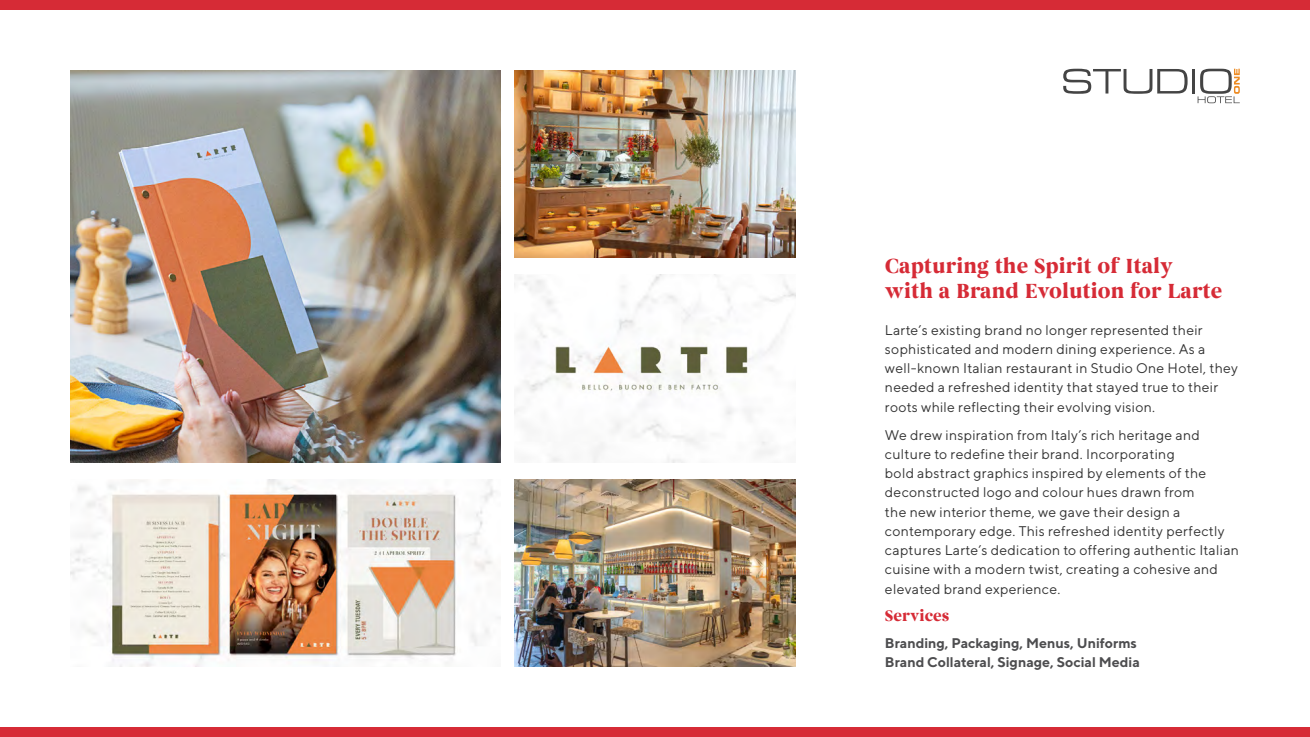
<style>
.page{position:relative;width:1310px;height:737px;background:#fff}
.page>*{position:absolute;margin:0;border:0;box-sizing:border-box;transform-origin:0 0}
.t1{font:700 21px/25.2px "Begum W03";color:#d62b36}
.t2{font:700 15.75px "Begum W03";color:#d62b36}
.t3{font:14px/19.2px "TT Norms";letter-spacing:.02em;color:#333}
.t4{font:700 14px/19.2px "TT Norms";color:#4d4d4f}
</style>
<div class="page">
<img style="left:70px;top:70px;width:430px;height:392px">
<img style="left:70px;top:479px;width:430px;height:188px">
<img style="left:514px;top:70px;width:282px;height:188px">
<img style="left:514px;top:274px;width:282px;height:188px">
<img style="left:514px;top:479px;width:282px;height:188px">
<div style="left:0;top:0;width:1310px;height:10px;background:#d62b36"></div>
<div style="left:0;top:727px;width:1310px;height:10px;background:#d62b36"></div>
<svg style="left:1063px;top:69px;width:124px;height:25px"></svg>
<hr style="left:1192px;top:69px;width:3px;height:24px;background:#444">
<svg style="left:1198px;top:69px;width:42px;height:34px"></svg>
<h1 class="t1" style="left:885px;top:254px;width:339px">Capturing the Spirit of Italy with a Brand Evolution for Larte</h1>
<p class="t3" style="left:885px;top:320px;width:355px">Larte’s existing brand no longer represented their sophisticated and modern dining experience. As a well-known Italian restaurant in Studio One Hotel, they needed a refreshed identity that stayed true to their roots while reflecting their evolving vision.</p>
<p class="t3" style="left:885px;top:425px;width:355px">We drew inspiration from Italy’s rich heritage and culture to redefine their brand. Incorporating<br>bold abstract graphics inspired by elements of the deconstructed logo and colour hues drawn from<br>the new interior theme, we gave their design a contemporary edge. This refreshed identity perfectly captures Larte’s dedication to offering authentic Italian cuisine with a modern twist, creating a cohesive and elevated brand experience.</p>
<p class="t2" style="left:885px;top:606px;width:66px">Services</p>
<p class="t4" style="left:885px;top:633px;width:256px">Branding, Packaging, Menus, Uniforms<br>Brand Collateral, Signage, Social Media</p>
</div>
